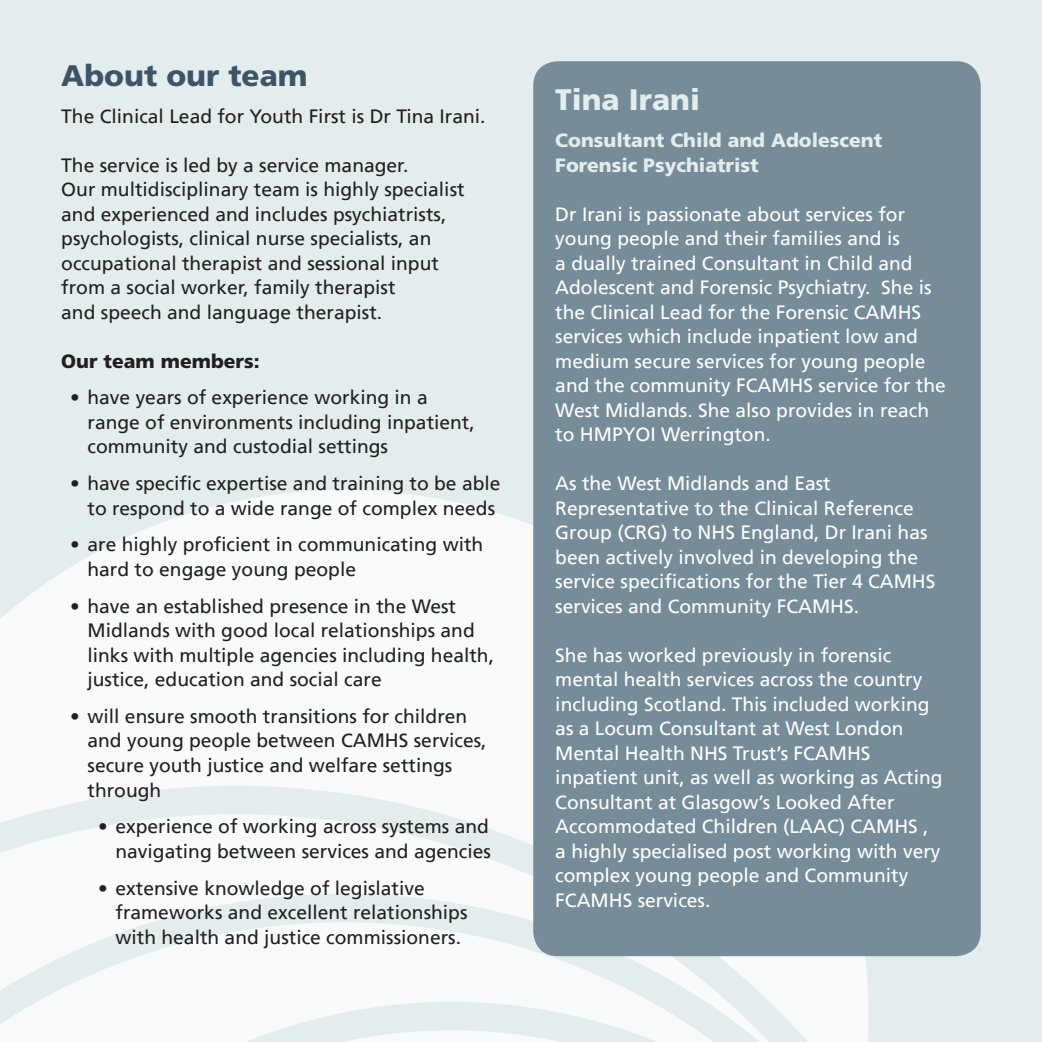
<style>
.page{position:relative;width:1042px;height:1042px;background:#e4eded}
.page>*{position:absolute;margin:0;border:0;box-sizing:border-box;transform-origin:0 0}
.t1{font:900 29.75px "Frutiger LT Std";color:#3d5567}
.t2{font:900 29.75px "Frutiger LT Std";color:#e4eded}
.t3{font:19.25px/24.5px "Frutiger";color:#231f20}
.t4{font:19.25px/24.5px "Frutiger";color:#fff}
.t5{font:900 19.25px/24.5px "Frutiger LT Std";color:#e4eded}
.t6{font:900 19.25px "Frutiger LT Std";color:#231f20}
</style>
<div class="page">
<svg style="left:0;top:490px;width:868px;height:552px;background:#f6f9f9"></svg>
<svg style="left:0;top:814px;width:533px;height:108px;fill:#f9fbfb"></svg>
<svg style="left:0;top:922px;width:832px;height:108px;fill:#f9fbfb"></svg>
<svg style="left:0;top:1030px;width:835px;height:12px"></svg>
<div style="left:533px;top:61px;width:447px;height:895px;background:#768d99;border-radius:24px"></div>
<h1 class="t1" style="left:61px;top:63px;width:248px">About our team</h1>
<p class="t3" style="left:61px;top:105px;width:426px">The Clinical Lead for Youth First is Dr Tina Irani.</p>
<p class="t3" style="left:61px;top:154px;width:405px">The service is led by a service manager.<br>Our multidisciplinary team is highly specialist and experienced and includes psychiatrists, psychologists, clinical nurse specialists, an occupational therapist and sessional input from a social worker, family therapist<br>and speech and language therapist.</p>
<p class="t6" style="left:61px;top:353px;width:200px">Our team members:</p>
<p class="t3" style="left:88px;top:385px;width:389px;text-indent:-17px">• have years of experience working in a range of environments including inpatient, community and custodial settings</p>
<p class="t3" style="left:70px;top:471px;width:432px;text-align:right">• have speci昀椀c expertise and training to be able to respond to a wide range of complex needs</p>
<p class="t3" style="left:88px;top:532px;width:397px;text-indent:-17px">• are highly pro昀椀cient in communicating with hard to engage young people</p>
<p class="t3" style="left:87px;top:594px;width:408px;text-indent:-17px">• have an established presence in the West Midlands with good local relationships and links with multiple agencies including health, justice, education and social care</p>
<p class="t3" style="left:88px;top:704px;width:400px;text-indent:-17px">• will ensure smooth transitions for children and young people between CAMHS services, secure youth justice and welfare settings through</p>
<p class="t3" style="left:98px;top:814px;width:394px;text-align:right">• experience of working across systems and navigating between services and agencies</p>
<p class="t3" style="left:115px;top:875px;width:353px;text-indent:-17px">• extensive knowledge of legislative frameworks and excellent relationships with health and justice commissioners.</p>
<h1 class="t2" style="left:555px;top:88px;width:146px">Tina Irani</h1>
<p class="t5" style="left:555px;top:130px;width:328px">Consultant Child and Adolescent<br>Forensic Psychiatrist</p>
<p class="t4" style="left:555px;top:203px;width:392px">Dr Irani is passionate about services for young people and their families and is<br>a dually trained Consultant in Child and Adolescent and Forensic Psychiatry. She is the Clinical Lead for the Forensic CAMHS services which include inpatient low and medium secure services for young people and the community FCAMHS service for the West Midlands. She also provides in reach to HMPYOI Werrington.</p>
<p class="t4" style="left:555px;top:473px;width:382px">As the West Midlands and East Representative to the Clinical Reference Group (CRG) to NHS England, Dr Irani has been actively involved in developing the service speci昀椀cations for the Tier 4 CAMHS services and Community FCAMHS.</p>
<p class="t4" style="left:555px;top:644px;width:389px">She has worked previously in forensic mental health services across the country including Scotland. This included working as a Locum Consultant at West London Mental Health NHS Trust’s FCAMHS inpatient unit, as well as working as Acting Consultant at Glasgow’s Looked After Accommodated Children (LAAC) CAMHS , a highly specialised post working with very complex young people and Community FCAMHS services.</p>
</div>
